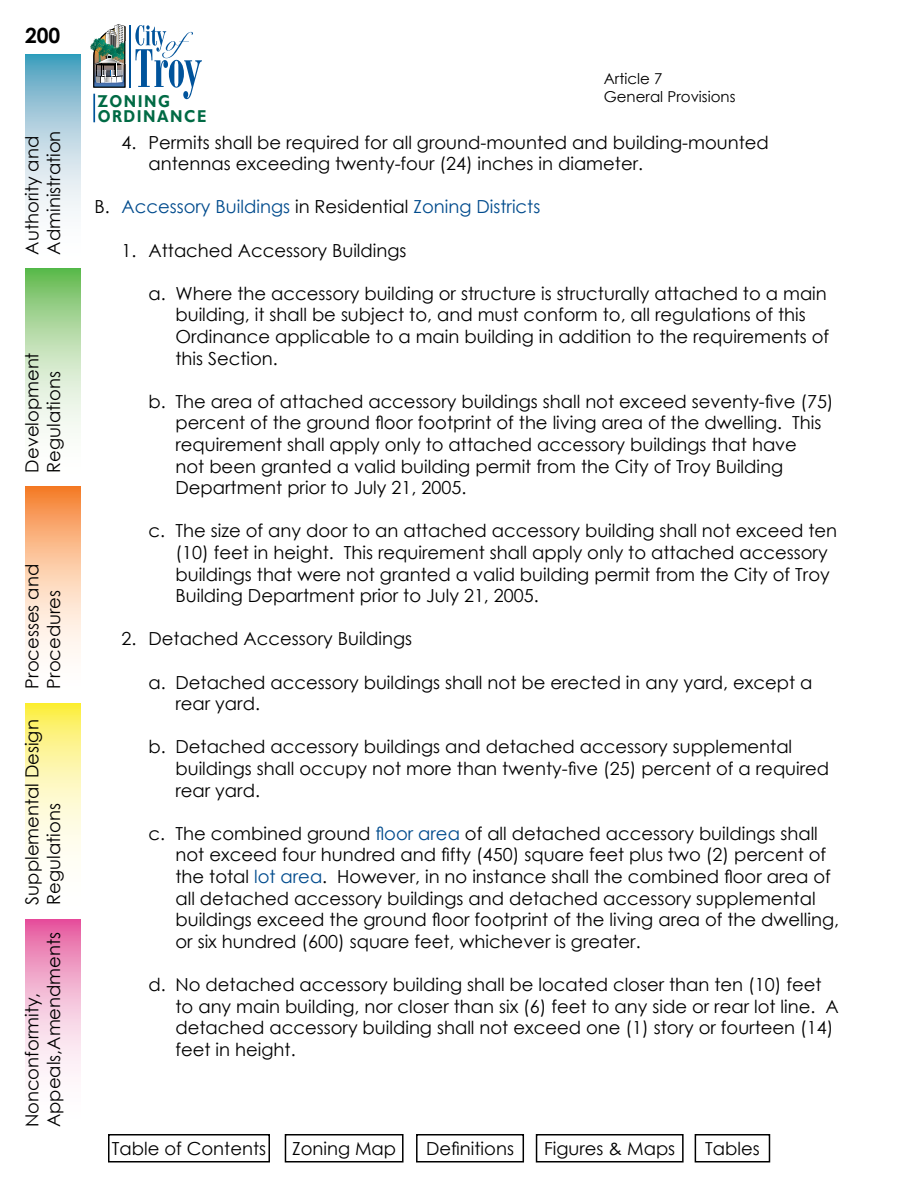
<style>
.page{position:relative;width:918px;height:1188px;background:#fff}
.page>*{position:absolute;margin:0;border:0;box-sizing:border-box;transform-origin:0 0}
.t1{font:700 21px "Century Gothic";color:#000}
.t2{font:18px/21.6px "Century Gothic";color:#000}
.t3{font:18px "Century Gothic";color:#004b8d}
.t4{font:700 17.1px/15px "Gill Sans";letter-spacing:.1em;color:#006a44;scale:.86 1}
.t5{font:15px/18px "Century Gothic";color:#000}
.s1{color:#000}
.s2{color:#004b8d}
</style>
<div class="page">
<svg style="left:25px;top:54px;width:56px;height:160px;background:#afd1df"></svg>
<svg style="left:25px;top:268px;width:56px;height:165px;background:#bcdfb2"></svg>
<svg style="left:25px;top:486px;width:56px;height:171px;background:#fbc8a3"></svg>
<svg style="left:25px;top:704px;width:56px;height:157px;background:#fdf7b2"></svg>
<svg style="left:25px;top:920px;width:56px;height:155px;background:#f3b6d4"></svg>
<svg style="left:90px;top:24px;width:112px;height:75px"></svg>
<hr style="left:93px;top:94px;width:2px;height:28px;background:#00539b">
<div style="left:416px;top:1134px;width:108px;height:28px;border:2px solid #000"></div>
<div style="left:285px;top:1134px;width:119px;height:28px;border:2px solid #000"></div>
<div style="left:108px;top:1134px;width:162px;height:28px;border:2px solid #000"></div>
<div style="left:536px;top:1134px;width:148px;height:28px;border:2px solid #000"></div>
<div style="left:695px;top:1134px;width:75px;height:28px;border:2px solid #000"></div>
<p class="t1" style="left:25px;top:19px;width:37px">200</p>
<p class="t2" style="left:21px;top:255px;width:125px;rotate:-90deg">Authority and<br>Administration</p>
<p class="t2" style="left:21px;top:472px;width:122px;rotate:-90deg">Development<br>Regulations</p>
<p class="t2" style="left:21px;top:688px;width:126px;rotate:-90deg">Processes and<br>Procedures</p>
<p class="t2" style="left:21px;top:904px;width:187px;rotate:-90deg">Supplemental Design<br>Regulations</p>
<p class="t2" style="left:21px;top:1127px;width:197px;rotate:-90deg">Nonconformity,<br>Appeals,Amendments</p>
<p class="t4" style="left:98px;top:94px;width:128px">ZONING<br>ORDINANCE</p>
<p class="t5" style="left:604px;top:69px;width:133px">Article 7<br>General Provisions</p>
<p class="t2" style="left:148px;top:131px;width:622px;text-indent:-27px">4. Permits shall be required for all ground-mounted and building-mounted antennas exceeding twenty-four (24) inches in diameter.</p>
<p class="t3" style="left:94px;top:194px;width:447px"><span class="s1">B.</span> Accessory Buildings <span class="s1">in Residential</span> Zoning Districts</p>
<p class="t2" style="left:122px;top:239px;width:287px">1. Attached Accessory Buildings</p>
<p class="t2" style="left:176px;top:282px;width:655px;text-indent:-27px">a. Where the accessory building or structure is structurally attached to a main building, it shall be subject to, and must conform to, all regulations of this Ordinance applicable to a main building in addition to the requirements of this Section.</p>
<p class="t2" style="left:176px;top:390px;width:660px;text-indent:-27px">b. The area of attached accessory buildings shall not exceed seventy-five (75) percent of the ground floor footprint of the living area of the dwelling. This requirement shall apply only to attached accessory buildings that have<br>not been granted a valid building permit from the City of Troy Building Department prior to July 21, 2005.</p>
<p class="t2" style="left:176px;top:520px;width:663px;text-indent:-27px">c. The size of any door to an attached accessory building shall not exceed ten (10) feet in height. This requirement shall apply only to attached accessory buildings that were not granted a valid building permit from the City of Troy Building Department prior to July 21, 2005.</p>
<p class="t2" style="left:122px;top:628px;width:292px">2. Detached Accessory Buildings</p>
<p class="t2" style="left:176px;top:671px;width:638px;text-indent:-27px">a. Detached accessory buildings shall not be erected in any yard, except a rear yard.</p>
<p class="t2" style="left:176px;top:736px;width:655px;text-indent:-27px">b. Detached accessory buildings and detached accessory supplemental buildings shall occupy not more than twenty-five (25) percent of a required rear yard.</p>
<p class="t2" style="left:176px;top:822px;width:665px;text-indent:-27px">c. The combined ground <span class="s2">floor area</span> of all detached accessory buildings shall not exceed four hundred and fifty (450) square feet plus two (2) percent of the total <span class="s2">lot area</span>. However, in no instance shall the combined floor area of all detached accessory buildings and detached accessory supplemental buildings exceed the ground floor footprint of the living area of the dwelling, or six hundred (600) square feet, whichever is greater.</p>
<p class="t2" style="left:176px;top:973px;width:665px;text-indent:-27px">d. No detached accessory building shall be located closer than ten (10) feet to any main building, nor closer than six (6) feet to any side or rear lot line. A detached accessory building shall not exceed one (1) story or fourteen (14) feet in height.</p>
<p class="t2" style="left:112px;top:1137px;width:156px">Table of Contents</p>
<p class="t2" style="left:292px;top:1137px;width:106px">Zoning Map</p>
<p class="t2" style="left:426px;top:1137px;width:89px">Definitions</p>
<p class="t2" style="left:544px;top:1137px;width:133px">Figures &amp; Maps</p>
<p class="t2" style="left:705px;top:1137px;width:56px">Tables</p>
</div>
